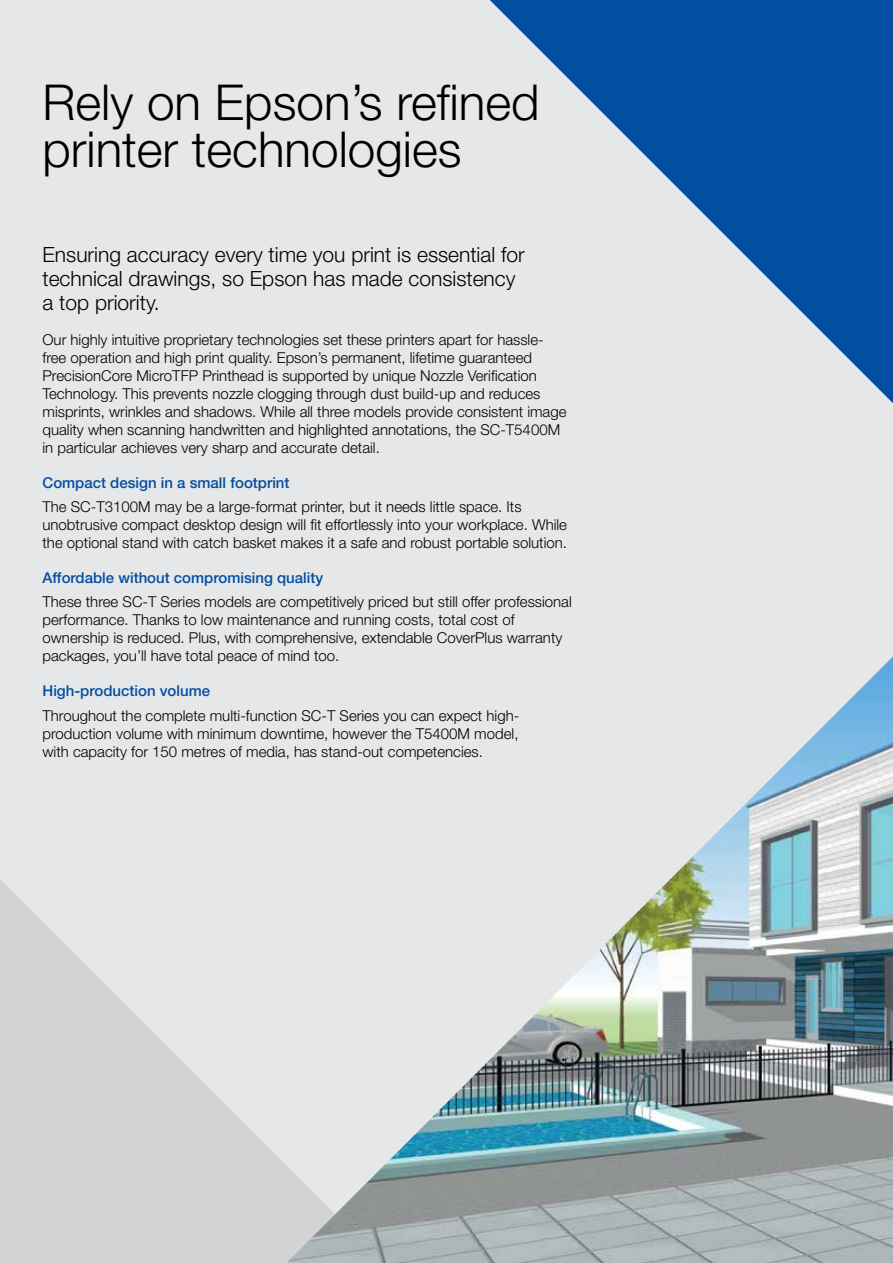
<style>
.page{position:relative;width:893px;height:1263px;background:#e6e7e8}
.page>*{position:absolute;margin:0;border:0;box-sizing:border-box;transform-origin:0 0}
.t1{font:300 49.5px/46.5px "Helvetica Neue LT Pro";color:#000}
.t2{font:300 21px/24px "Helvetica Neue LT Pro";color:#000}
.t3{font:300 15px/18px "Helvetica Neue LT Pro";color:#000}
.t4{font:500 15px "Helvetica Neue LT Pro";color:#034ea2}
</style>
<div class="page">
<svg style="left:0;top:880px;width:286px;height:383px;fill:#d1d3d4"></svg>
<img style="left:286px;top:656px;width:607px;height:607px">
<svg style="left:490px;top:0;width:403px;height:403px"></svg>
<h1 class="t1" style="left:43px;top:78px;width:498px">Rely on Epson’s refined printer technologies</h1>
<h2 class="t2" style="left:43px;top:242px;width:484px">Ensuring accuracy every time you print is essential for technical drawings, so Epson has made consistency a top priority.</h2>
<p class="t3" style="left:43px;top:330px;width:525px">Our highly intuitive proprietary technologies set these printers apart for hassle&shy;free operation and high print quality. Epson’s permanent, lifetime guaranteed PrecisionCore MicroTFP Printhead is supported by unique Nozzle Verification Technology. This prevents nozzle clogging through dust build-up and reduces misprints, wrinkles and shadows. While all three models provide consistent image quality when scanning handwritten and highlighted annotations, the SC-T5400M in particular achieves very sharp and accurate detail.</p>
<p class="t4" style="left:43px;top:473px;width:249px">Compact design in a small footprint</p>
<p class="t3" style="left:43px;top:497px;width:526px">The SC-T3100M may be a large-format printer, but it needs little space. Its unobtrusive compact desktop design will fit effortlessly into your workplace. While the optional stand with catch basket makes it a safe and robust portable solution.</p>
<p class="t4" style="left:43px;top:569px;width:282px">Affordable without compromising quality</p>
<p class="t3" style="left:43px;top:593px;width:531px">These three SC-T Series models are competitively priced but still offer professional performance. Thanks to low maintenance and running costs, total cost of ownership is reduced. Plus, with comprehensive, extendable CoverPlus warranty packages, you’ll have total peace of mind too.</p>
<p class="t4" style="left:43px;top:682px;width:169px">High-production volume</p>
<p class="t3" style="left:43px;top:706px;width:478px;text-align:justify">Throughout the complete multi-function SC-T Series you can expect high&shy;production volume with minimum downtime, however the T5400M model, with capacity for 150 metres of media, has stand-out competencies.</p>
</div>
